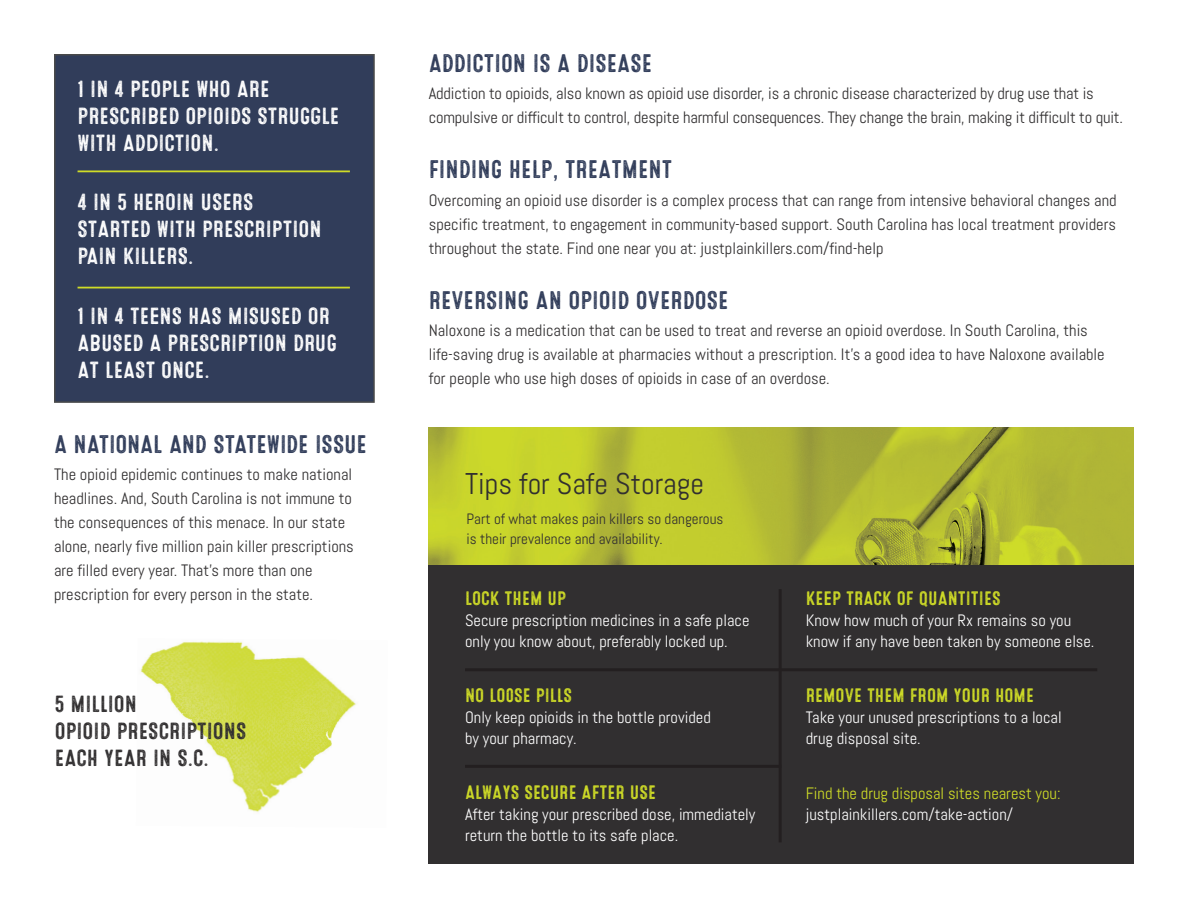
<style>
.page{position:relative;width:1188px;height:918px;background:#fff}
.page>*{position:absolute;margin:0;border:0;box-sizing:border-box;transform-origin:0 0}
.t1{font:30px "Abel";color:#312f30}
.t2{font:25.5px "Microbrew Three";color:#313d5a}
.t3{font:23.4px/27px "Microbrew Three";color:#fff}
.t4{font:23.4px/27px "Microbrew Three";color:#312f30}
.t5{font:19.5px "Microbrew Three";color:#cfdc27}
.t6{font:16.5px/24px "Abel";color:#312f30}
.t7{font:16.5px/21px "Abel";color:#fff}
.t8{font:16.5px "Abel";color:#cfdc27}
.t9{font:15px/19.5px "Abel";color:#312f30}
</style>
<div class="page">
<img style="left:429px;top:428px;width:705px;height:137px">
<div style="left:429px;top:565px;width:705px;height:299px;background:#312f30"></div>
<hr style="left:465px;top:668px;width:632px;height:3px;background:#231f20">
<hr style="left:779px;top:589px;width:3px;height:253px;background:#231f20">
<hr style="left:465px;top:765px;width:316px;height:3px;background:#231f20">
<div style="left:54px;top:54px;width:321px;height:349px;background:#313d5a;border:2px solid #494a4a"></div>
<hr style="left:78px;top:170px;width:272px;height:2px;background:#cfdc27">
<hr style="left:78px;top:287px;width:272px;height:1px;background:#cfdc27">
<img style="left:140px;top:641px;width:216px;height:171px">
<h3 class="t3" style="left:78px;top:76px;width:263px">1 IN 4 PEOPLE WHO ARE<br>PRESCRIBED OPIOIDS STRUGGLE<br>WITH ADDICTION.</h3>
<h3 class="t3" style="left:78px;top:189px;width:246px">4 IN 5 HEROIN USERS<br>STARTED WITH PRESCRIPTION<br>PAIN KILLERS.</h3>
<h3 class="t3" style="left:78px;top:303px;width:261px">1 IN 4 TEENS HAS MISUSED OR<br>ABUSED A PRESCRIPTION DRUG<br>AT LEAST ONCE.</h3>
<h2 class="t2" style="left:54px;top:430px;width:314px">A NATIONAL AND STATEWIDE ISSUE</h2>
<p class="t6" style="left:54px;top:463px;width:301px">The opioid epidemic continues to make national headlines. And, South Carolina is not immune to the consequences of this menace. In our state alone, nearly five million pain killer prescriptions are filled every year. That’s more than one prescription for every person in the state.</p>
<h3 class="t4" style="left:55px;top:691px;width:193px">5 MILLION<br>OPIOID PRESCRIPTIONS<br>EACH YEAR IN S.C.</h3>
<h2 class="t2" style="left:429px;top:49px;width:225px">ADDICTION IS A DISEASE</h2>
<p class="t6" style="left:429px;top:82px;width:696px">Addiction to opioids, also known as opioid use disorder, is a chronic disease characterized by drug use that is compulsive or difficult to control, despite harmful consequences. They change the brain, making it difficult to quit.</p>
<h2 class="t2" style="left:429px;top:155px;width:245px">FINDING HELP, TREATMENT</h2>
<p class="t6" style="left:429px;top:188px;width:689px;text-align:justify">Overcoming an opioid use disorder is a complex process that can range from intensive behavioral changes and specific treatment, to engagement in community-based support. South Carolina has local treatment providers throughout the state. Find one near you at: justplainkillers.com/find-help</p>
<h2 class="t2" style="left:429px;top:286px;width:301px">REVERSING AN OPIOID OVERDOSE</h2>
<p class="t6" style="left:429px;top:319px;width:677px">Naloxone is a medication that can be used to treat and reverse an opioid overdose. In South Carolina, this life-saving drug is available at pharmacies without a prescription. It’s a good idea to have Naloxone available for people who use high doses of opioids in case of an overdose.</p>
<h1 class="t1" style="left:465px;top:464px;width:241px">Tips for Safe Storage</h1>
<p class="t9" style="left:467px;top:510px;width:258px">Part of what makes pain killers so dangerous is their prevalence and availability.</p>
<p class="t5" style="left:465px;top:587px;width:103px">LOCK THEM UP</p>
<p class="t7" style="left:465px;top:610px;width:286px">Secure prescription medicines in a safe place only you know about, preferably locked up.</p>
<p class="t5" style="left:465px;top:684px;width:109px">NO LOOSE PILLS</p>
<p class="t7" style="left:465px;top:707px;width:247px">Only keep opioids in the bottle provided by your pharmacy.</p>
<p class="t5" style="left:465px;top:781px;width:193px">ALWAYS SECURE AFTER USE</p>
<p class="t7" style="left:465px;top:804px;width:292px">After taking your prescribed dose, immediately return the bottle to its safe place.</p>
<p class="t5" style="left:806px;top:587px;width:196px">KEEP TRACK OF QUANTITIES</p>
<p class="t7" style="left:806px;top:610px;width:290px">Know how much of your Rx remains so you know if any have been taken by someone else.</p>
<p class="t5" style="left:806px;top:684px;width:230px">REMOVE THEM FROM YOUR HOME</p>
<p class="t7" style="left:806px;top:707px;width:257px">Take your unused prescriptions to a local drug disposal site.</p>
<p class="t8" style="left:806px;top:783px;width:256px">Find the drug disposal sites nearest you:</p>
<p class="t7" style="left:806px;top:804px;width:209px">justplainkillers.com/take-action/</p>
</div>
